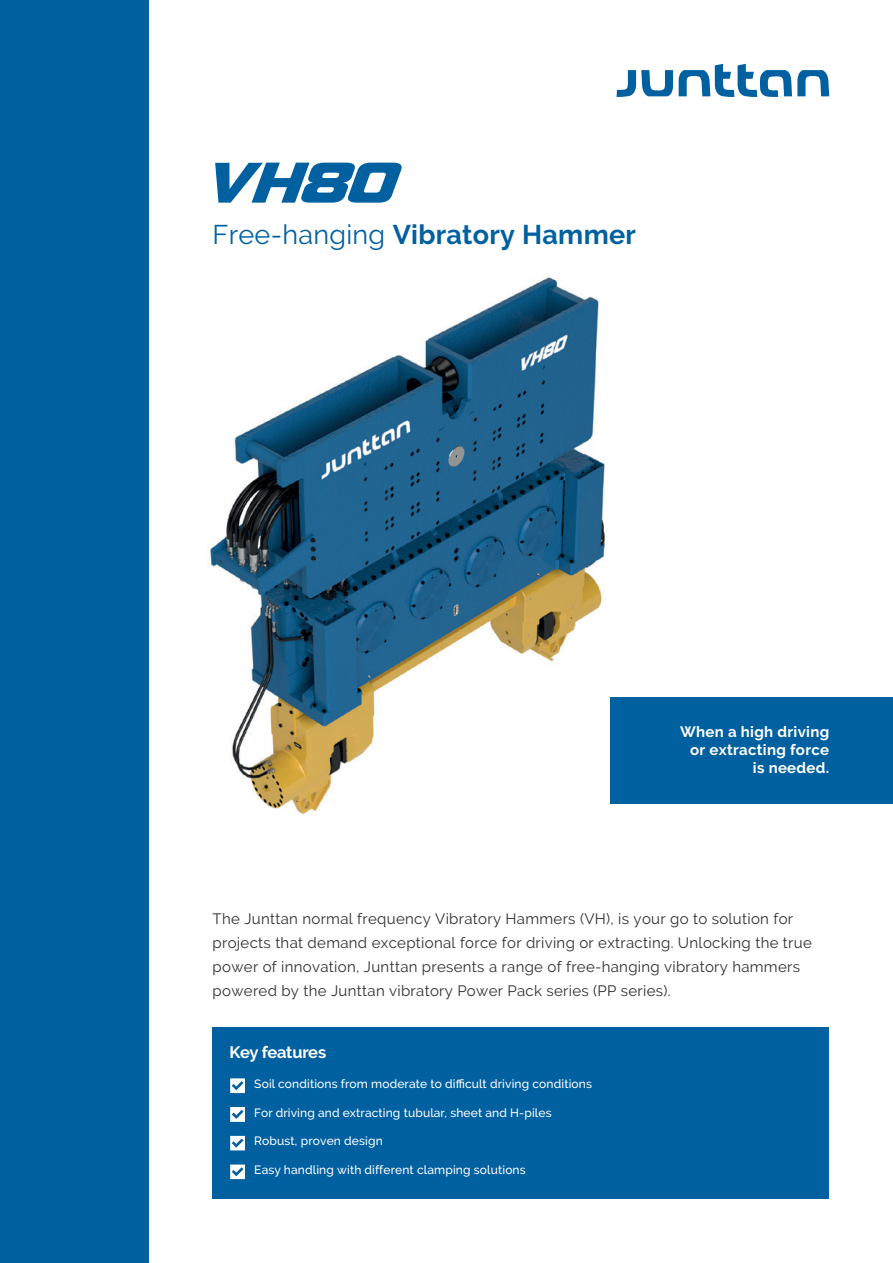
<style>
.page{position:relative;width:893px;height:1263px;background:#fff}
.page>*{position:absolute;margin:0;border:0;box-sizing:border-box;transform-origin:0 0}
.t1{font:700 27px "Raleway";letter-spacing:.01em;color:#0060a0}
.t2{font:700 16.5px "Raleway";letter-spacing:-.015em;color:#fff}
.t3{font:15px/24px "Raleway";letter-spacing:.02em;color:#312f30}
.t4{font:700 15px/18px "Raleway";letter-spacing:.02em;color:#fff;text-align:right}
.t5{font:500 12px "Raleway";letter-spacing:.01em;color:#fff}
.s1{font-weight:400}
</style>
<div class="page">
<img style="left:210px;top:277px;width:396px;height:537px">
<div style="left:0;top:0;width:149px;height:1263px;background:#0060a0"></div>
<svg style="left:617px;top:64px;width:212px;height:33px"></svg>
<svg style="left:215px;top:162px;width:187px;height:41px"></svg>
<div style="left:610px;top:697px;width:283px;height:107px;background:#0060a0"></div>
<div style="left:213px;top:1027px;width:616px;height:172px;background:#0060a0"></div>
<svg style="left:229px;top:1077px;width:17px;height:17px"></svg>
<svg style="left:229px;top:1105px;width:17px;height:18px"></svg>
<svg style="left:229px;top:1134px;width:17px;height:18px"></svg>
<svg style="left:229px;top:1163px;width:17px;height:17px"></svg>
<h1 class="t1" style="left:213px;top:219px;width:425px"><span class="s1">Free-hanging</span> Vibratory Hammer</h1>
<p class="t4" style="left:680px;top:723px;width:151px">When a high driving or extracting force is needed.</p>
<p class="t3" style="left:213px;top:906px;width:601px">The Junttan normal frequency Vibratory Hammers (VH), is your go to solution for projects that demand exceptional force for driving or extracting. Unlocking the true power of innovation, Junttan presents a range of free-hanging vibratory hammers powered by the Junttan vibratory Power Pack series (PP series).</p>
<p class="t2" style="left:230px;top:1042px;width:98px">Key features</p>
<p class="t5" style="left:254px;top:1077px;width:339px">Soil conditions from moderate to difficult driving conditions</p>
<p class="t5" style="left:254px;top:1105px;width:299px">For driving and extracting tubular, sheet and H-piles</p>
<p class="t5" style="left:254px;top:1134px;width:130px">Robust, proven design</p>
<p class="t5" style="left:254px;top:1163px;width:273px">Easy handling with different clamping solutions</p>
</div>
